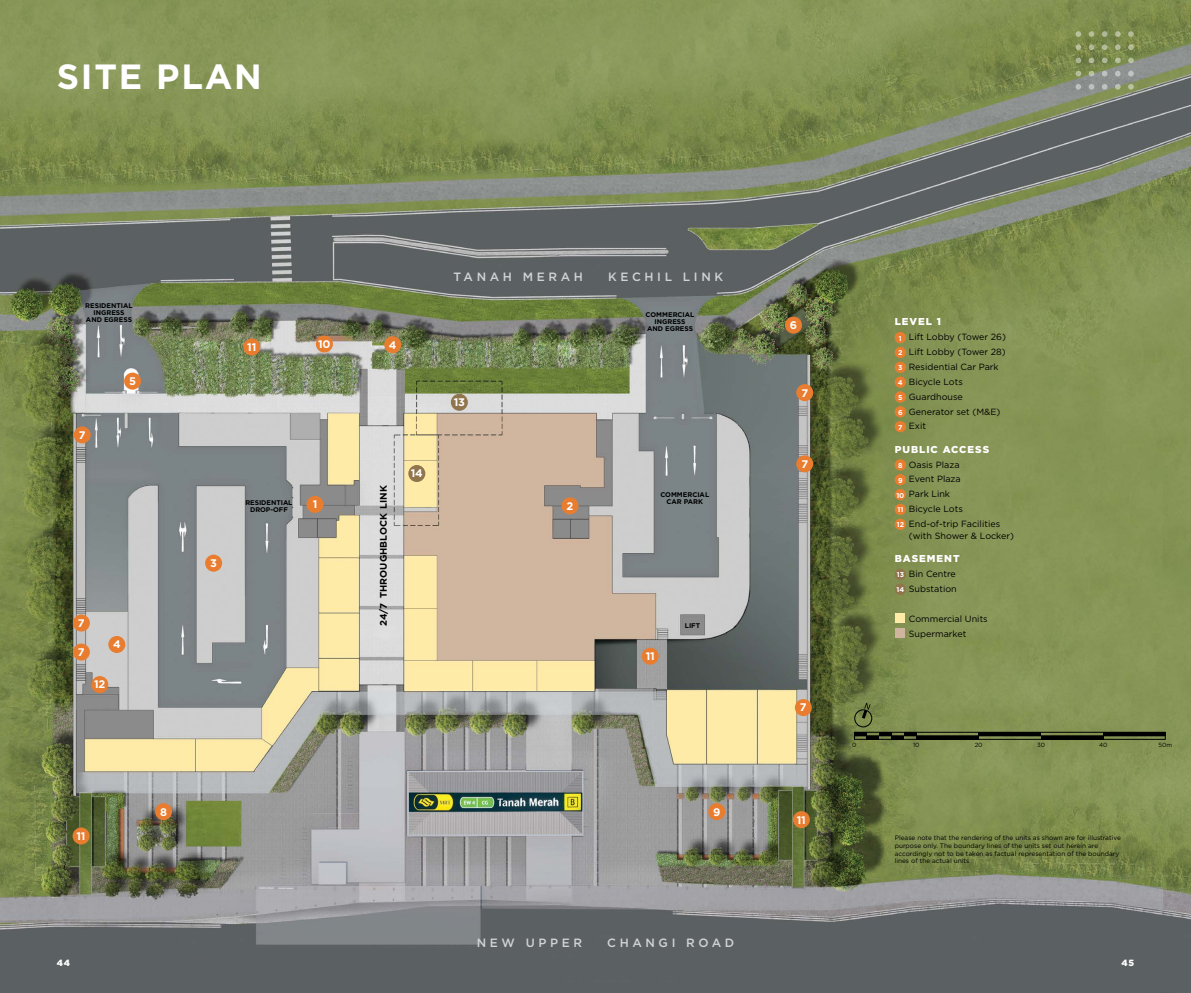
<style>
.page{position:relative;width:1191px;height:993px;background:#fff}
.page>*{position:absolute;margin:0;border:0;box-sizing:border-box;transform-origin:0 0}
.t1{font:700 35px "Gotham";letter-spacing:.05em;color:#fff}
.t2{font:500 12px "Gotham";letter-spacing:.3em;color:#d1d3d4}
.t3{font:700 11px "Gotham";letter-spacing:-.025em;color:#fff}
.t4{font:900 10px "Gotham";letter-spacing:.1em;color:#fff}
.t5{font:700 9.5px "Gotham";color:#000}
.t6{font:9px/14.8px "Gotham";color:#000}
.t7{font:900 9px "Gotham";color:#fff}
.t8{font:700 6.8px/7px "Gotham";color:#000;text-align:center}
.t9{font:6.5px/7.8px "Gotham";color:#000}
.t10{font:6px "Gotham";color:#000}
.s1{font-weight:700;font-size:7px;color:#fff}
</style>
<div class="page">
<img style="left:0;top:0;width:1191px;height:992px">
<svg style="left:1075px;top:31px;width:58px;height:59px;background:#88936a"></svg>
<div style="left:894px;top:332px;width:12px;height:11px;background:#e87d30;border-radius:50%"></div>
<div style="left:894px;top:346px;width:12px;height:12px;background:#e87d30;border-radius:50%"></div>
<div style="left:894px;top:361px;width:12px;height:12px;background:#e87d30;border-radius:50%"></div>
<div style="left:894px;top:376px;width:12px;height:11px;background:#e87d30;border-radius:50%"></div>
<div style="left:894px;top:391px;width:12px;height:11px;background:#e87d30;border-radius:50%"></div>
<div style="left:894px;top:406px;width:12px;height:11px;background:#e87d30;border-radius:50%"></div>
<div style="left:894px;top:421px;width:12px;height:11px;background:#e87d30;border-radius:50%"></div>
<div style="left:894px;top:459px;width:12px;height:11px;background:#e87d30;border-radius:50%"></div>
<div style="left:894px;top:474px;width:12px;height:11px;background:#e87d30;border-radius:50%"></div>
<div style="left:894px;top:488px;width:12px;height:12px;background:#e87d30;border-radius:50%"></div>
<div style="left:894px;top:503px;width:12px;height:12px;background:#e87d30;border-radius:50%"></div>
<div style="left:894px;top:518px;width:12px;height:11px;background:#e87d30;border-radius:50%"></div>
<div style="left:894px;top:568px;width:12px;height:12px;background:#90754d;border-radius:50%"></div>
<div style="left:894px;top:583px;width:12px;height:12px;background:#90754d;border-radius:50%"></div>
<div style="left:894px;top:613px;width:10px;height:10px;background:#ffeba8"></div>
<div style="left:894px;top:628px;width:10px;height:9px;background:#cfb59f"></div>
<div style="left:316px;top:335px;width:17px;height:17px;background:#e87d30;border-radius:50%"></div>
<div style="left:124px;top:372px;width:17px;height:17px;background:#e87d30;border-radius:50%"></div>
<div style="left:74px;top:426px;width:17px;height:17px;background:#e87d30;border-radius:50%"></div>
<div style="left:384px;top:336px;width:17px;height:17px;background:#e87d30;border-radius:50%"></div>
<div style="left:306px;top:495px;width:17px;height:18px;background:#e87d30;border-radius:50%"></div>
<div style="left:205px;top:554px;width:17px;height:17px;background:#e87d30;border-radius:50%"></div>
<div style="left:108px;top:635px;width:17px;height:17px;background:#e87d30;border-radius:50%"></div>
<div style="left:73px;top:614px;width:17px;height:17px;background:#e87d30;border-radius:50%"></div>
<div style="left:91px;top:675px;width:17px;height:18px;background:#e87d30;border-radius:50%"></div>
<div style="left:641px;top:647px;width:17px;height:17px;background:#e87d30;border-radius:50%"></div>
<div style="left:796px;top:384px;width:17px;height:17px;background:#e87d30;border-radius:50%"></div>
<div style="left:796px;top:455px;width:17px;height:17px;background:#e87d30;border-radius:50%"></div>
<div style="left:785px;top:316px;width:17px;height:17px;background:#e87d30;border-radius:50%"></div>
<div style="left:561px;top:497px;width:17px;height:17px;background:#e87d30;border-radius:50%"></div>
<div style="left:73px;top:827px;width:17px;height:17px;background:#e87d30;border-radius:50%"></div>
<div style="left:793px;top:810px;width:17px;height:17px;background:#e87d30;border-radius:50%"></div>
<div style="left:451px;top:393px;width:17px;height:17px;background:#90754d;border-radius:50%"></div>
<div style="left:243px;top:338px;width:17px;height:17px;background:#e87d30;border-radius:50%"></div>
<div style="left:73px;top:643px;width:17px;height:17px;background:#e87d30;border-radius:50%"></div>
<div style="left:408px;top:465px;width:17px;height:17px;background:#90754d;border-radius:50%"></div>
<div style="left:795px;top:698px;width:17px;height:17px;background:#e87d30;border-radius:50%"></div>
<div style="left:155px;top:802px;width:17px;height:17px;background:#e87d30;border-radius:50%"></div>
<div style="left:708px;top:802px;width:17px;height:17px;background:#e87d30;border-radius:50%"></div>
<div style="left:854px;top:709px;width:18px;height:17px;border:1px solid #000;border-radius:50%"></div>
<svg style="left:862px;top:702px;width:8px;height:16px"></svg>
<hr style="left:866px;top:735px;width:13px;height:4px;background:#000">
<hr style="left:916px;top:735px;width:62px;height:4px;background:#000">
<hr style="left:978px;top:732px;width:63px;height:3px;background:#000">
<hr style="left:1041px;top:735px;width:62px;height:4px;background:#000">
<hr style="left:1103px;top:732px;width:62px;height:3px;background:#000">
<svg style="left:879px;top:733px;width:12px;height:2px"></svg>
<hr style="left:891px;top:735px;width:13px;height:4px;background:#000">
<svg style="left:904px;top:733px;width:12px;height:2px"></svg>
<svg style="left:856px;top:733px;width:10px;height:2px"></svg>
<div style="left:854px;top:731px;width:311px;height:8px;border:1px solid #000"></div>
<hr style="left:854px;top:735px;width:311px;height:1px;background:#000">
<h1 class="t1" style="left:57px;top:57px;width:207px">SITE PLAN</h1>
<p class="t8" style="left:85px;top:301px;width:49px">RESIDENTIAL<br>INGRESS<br>AND EGRESS</p>
<p class="t3" style="left:79px;top:428px;width:8px">7</p>
<p class="t3" style="left:129px;top:374px;width:8px">5</p>
<p class="t3" style="left:78px;top:616px;width:8px">7</p>
<p class="t3" style="left:78px;top:645px;width:8px">7</p>
<p class="t3" style="left:113px;top:638px;width:9px">4</p>
<p class="t3" style="left:94px;top:678px;width:13px">12</p>
<p class="t3" style="left:247px;top:340px;width:11px">11</p>
<p class="t3" style="left:318px;top:337px;width:14px">10</p>
<p class="t3" style="left:210px;top:556px;width:8px">3</p>
<p class="t8" style="left:245px;top:499px;width:49px">RESIDENTIAL<br>DROP-OFF</p>
<p class="t3" style="left:313px;top:498px;width:6px">1</p>
<p class="t3" style="left:389px;top:338px;width:9px">4</p>
<p class="t5" style="left:378px;top:625px;width:142px;rotate:-90deg">24/7 THROUGHBLOCK LINK</p>
<p class="t3" style="left:411px;top:467px;width:13px">14</p>
<h2 class="t2" style="left:453px;top:269px;width:131px">TANAH MERAH</h2>
<h2 class="t2" style="left:608px;top:269px;width:116px">KECHIL LINK</h2>
<p class="t3" style="left:454px;top:396px;width:13px">13</p>
<p class="t3" style="left:566px;top:499px;width:8px">2</p>
<p class="t8" style="left:645px;top:310px;width:50px">COMMERCIAL<br>INGRESS<br>AND EGRESS</p>
<p class="t8" style="left:660px;top:490px;width:50px">COMMERCIAL<br>CAR PARK</p>
<p class="t3" style="left:645px;top:649px;width:11px">11</p>
<p class="t8" style="left:685px;top:622px;width:17px">LIFT</p>
<p class="t3" style="left:77px;top:829px;width:11px">11</p>
<p class="t3" style="left:160px;top:805px;width:8px">8</p>
<p class="t3" style="left:713px;top:805px;width:9px">9</p>
<h2 class="t2" style="left:477px;top:934px;width:107px">NEW UPPER</h2>
<h2 class="t2" style="left:607px;top:934px;width:128px">CHANGI ROAD</h2>
<p class="t3" style="left:790px;top:318px;width:9px">6</p>
<p class="t3" style="left:801px;top:386px;width:8px">7</p>
<p class="t3" style="left:801px;top:457px;width:8px">7</p>
<p class="t3" style="left:800px;top:701px;width:8px">7</p>
<p class="t3" style="left:797px;top:813px;width:11px">11</p>
<p class="t4" style="left:894px;top:315px;width:48px">LEVEL 1</p>
<p class="t6" style="left:898px;top:329px;width:110px"><span class="s1">1</span> Lift Lobby (Tower 26)<br><span class="s1">2</span> Lift Lobby (Tower 28)<br><span class="s1">3</span> Residential Car Park<br><span class="s1">4</span> Bicycle Lots<br><span class="s1">5</span> Guardhouse<br><span class="s1">6</span> Generator set (M&amp;E)<br><span class="s1">7</span> Exit</p>
<p class="t4" style="left:894px;top:442px;width:96px">PUBLIC ACCESS</p>
<p class="t6" style="left:896px;top:456px;width:105px"><span class="s1">8</span> Oasis Plaza<br><span class="s1">9</span> Event Plaza<br><span class="s1">10</span> Park Link<br><span class="s1">11</span> Bicycle Lots<br><span class="s1">12</span> End-of-trip Facilities</p>
<p class="t6" style="left:909px;top:528px;width:107px">(with Shower &amp; Locker)</p>
<p class="t4" style="left:894px;top:551px;width:67px">BASEMENT</p>
<p class="t6" style="left:896px;top:566px;width:62px"><span class="s1">13</span> Bin Centre<br><span class="s1">14</span> Substation</p>
<p class="t6" style="left:909px;top:610px;width:80px">Commercial Units<br>Supermarket</p>
<p class="t10" style="left:852px;top:741px;width:6px">0</p>
<p class="t10" style="left:913px;top:741px;width:8px">10</p>
<p class="t10" style="left:974px;top:741px;width:9px">20</p>
<p class="t10" style="left:1037px;top:741px;width:9px">30</p>
<p class="t10" style="left:1099px;top:741px;width:10px">40</p>
<p class="t10" style="left:1158px;top:741px;width:15px">50m</p>
<p class="t9" style="left:894px;top:833px;width:228px">Please note that the rendering of the units as shown are for illustrative purpose only. The boundary lines of the units set out herein are accordingly not to be taken as factual representation of the boundary lines of the actual units.</p>
<p class="t7" style="left:57px;top:956px;width:15px">44</p>
<p class="t7" style="left:1121px;top:956px;width:14px">45</p>
</div>
